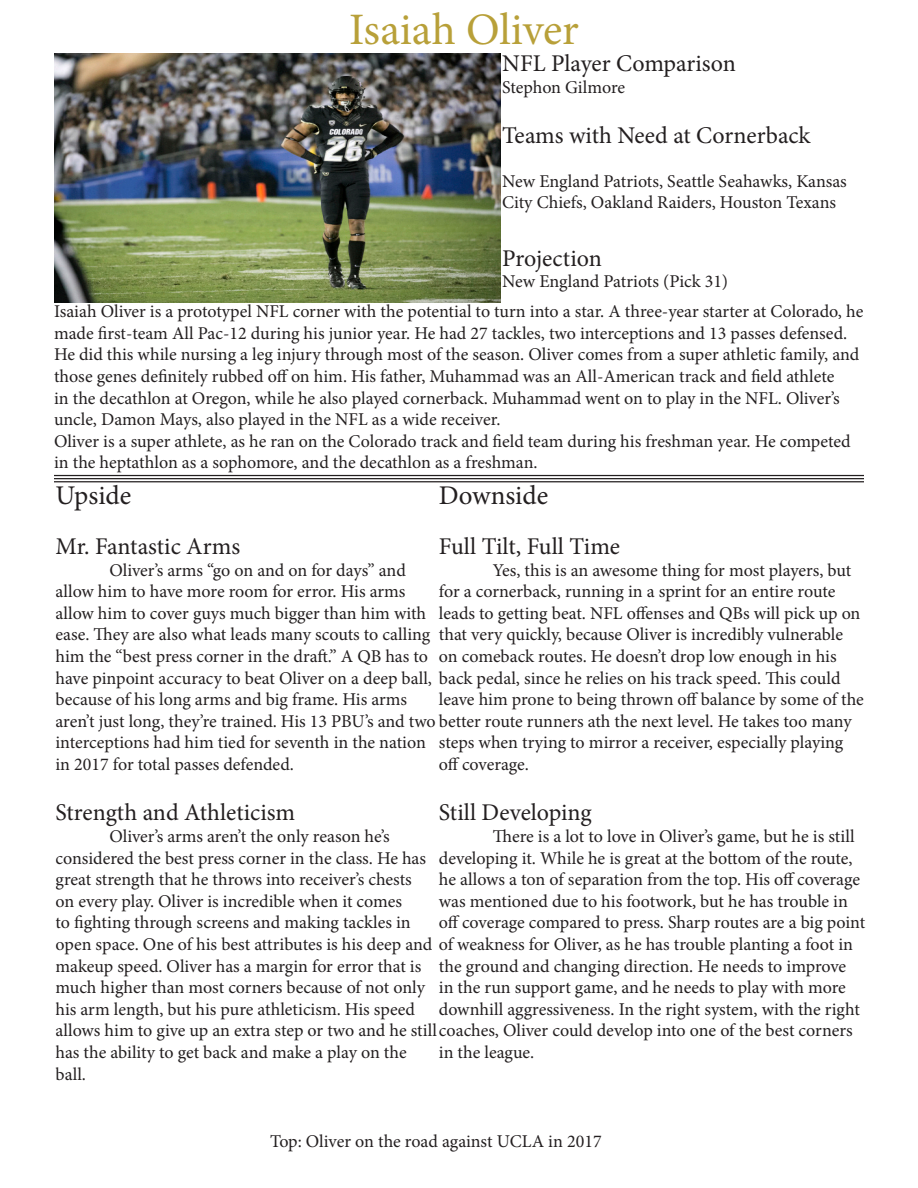
<style>
.page{position:relative;width:918px;height:1188px;background:#fff}
.page>*{position:absolute;margin:0;border:0;box-sizing:border-box;transform-origin:0 0}
.t1{font:45px "Minion Pro";color:#b8a039}
.t2{font:27px "Minion Pro";color:#231f20}
.t3{font:24px "Minion Pro";color:#231f20}
.t4{font:18px/21.6px "Minion Pro";letter-spacing:-.005em;color:#231f20}
</style>
<div class="page">
<img style="left:54px;top:54px;width:446px;height:248px">
<hr style="left:54px;top:475px;width:810px;height:1px;background:#231f20">
<hr style="left:54px;top:478px;width:810px;height:1px;background:#231f20">
<hr style="left:54px;top:481px;width:810px;height:1px;background:#231f20">
<p class="t1" style="left:349px;top:-1px;width:231px">Isaiah Oliver</p>
<p class="t3" style="left:502px;top:48px;width:235px">NFL Player Comparison</p>
<p class="t4" style="left:502px;top:77px;width:124px">Stephon Gilmore</p>
<p class="t3" style="left:502px;top:120px;width:310px">Teams with Need at Cornerback</p>
<p class="t4" style="left:502px;top:170px;width:346px">New England Patriots, Seattle Seahawks, Kansas<br>City Chiefs, Oakland Raiders, Houston Texans</p>
<p class="t3" style="left:502px;top:242px;width:101px">Projection</p>
<p class="t4" style="left:502px;top:271px;width:228px">New England Patriots (Pick 31)</p>
<p class="t4" style="left:54px;top:301px;width:811px">Isaiah Oliver is a prototypel NFL corner with the potential to turn into a star. A three-year starter at Colorado, he made first-team All Pac-12 during his junior year. He had 27 tackles, two interceptions and 13 passes defensed.<br>He did this while nursing a leg injury through most of the season. Oliver comes from a super athletic family, and those genes definitely rubbed off on him. His father, Muhammad was an All-American track and field athlete<br>in the decathlon at Oregon, while he also played cornerback. Muhammad went on to play in the NFL. Oliver’s uncle, Damon Mays, also played in the NFL as a wide receiver.</p>
<p class="t4" style="left:54px;top:430px;width:798px">Oliver is a super athlete, as he ran on the Colorado track and field team during his freshman year. He competed in the heptathlon as a sophomore, and the decathlon as a freshman.</p>
<p class="t2" style="left:56px;top:477px;width:77px">Upside</p>
<p class="t3" style="left:56px;top:530px;width:186px">Mr. Fantastic Arms</p>
<p class="t4" style="left:56px;top:559px;width:798px;text-indent:54px">Oliver’s arms “go on and on for days” and<br>allow him to have more room for error. His arms<br>allow him to cover guys much bigger than him with<br>ease. They are also what leads many scouts to calling<br>him the “best press corner in the draft.” A QB has to<br>have pinpoint accuracy to beat Oliver on a deep ball, back pedal, since he relies on his track speed. This could because of his long arms and big frame. His arms<br>aren’t just long, they’re trained. His 13 PBU’s and two better route runners ath the next level. He takes too many interceptions had him tied for seventh in the nation<br>in 2017 for total passes defended.</p>
<p class="t3" style="left:56px;top:797px;width:241px">Strength and Athleticism</p>
<p class="t4" style="left:56px;top:825px;width:799px;text-indent:54px">Oliver’s arms aren’t the only reason he’s<br>considered the best press corner in the class. He has<br>great strength that he throws into receiver’s chests<br>on every play. Oliver is incredible when it comes<br>to fighting through screens and making tackles in<br>open space. One of his best attributes is his deep and of weakness for Oliver, as he has trouble planting a foot in makeup speed. Oliver has a margin for error that is<br>much higher than most corners because of not only<br>his arm length, but his pure athleticism. His speed<br>allows him to give up an extra step or two and he stillcoaches, Oliver could develop into one of the best corners has the ability to get back and make a play on the<br>ball.</p>
<p class="t2" style="left:439px;top:477px;width:111px">Downside</p>
<p class="t3" style="left:439px;top:530px;width:183px">Full Tilt, Full Time</p>
<p class="t4" style="left:439px;top:559px;width:423px;text-indent:54px">Yes, this is an awesome thing for most players, but for a cornerback, running in a sprint for an entire route leads to getting beat. NFL offenses and QBs will pick up on that very quickly, because Oliver is incredibly vulnerable on comeback routes. He doesn’t drop low enough in his</p>
<p class="t4" style="left:439px;top:689px;width:427px">leave him prone to being thrown off balance by some of the</p>
<p class="t4" style="left:439px;top:732px;width:406px">steps when trying to mirror a receiver, especially playing off coverage.</p>
<p class="t3" style="left:439px;top:797px;width:154px">Still Developing</p>
<p class="t4" style="left:439px;top:825px;width:428px;text-indent:54px">There is a lot to love in Oliver’s game, but he is still developing it. While he is great at the bottom of the route, he allows a ton of separation from the top. His off coverage was mentioned due to his footwork, but he has trouble in off coverage compared to press. Sharp routes are a big point</p>
<p class="t4" style="left:439px;top:955px;width:422px">the ground and changing direction. He needs to improve in the run support game, and he needs to play with more downhill aggressiveness. In the right system, with the right</p>
<p class="t4" style="left:439px;top:1041px;width:97px">in the league.</p>
<p class="t4" style="left:270px;top:1131px;width:333px">Top: Oliver on the road against UCLA in 2017</p>
</div>
